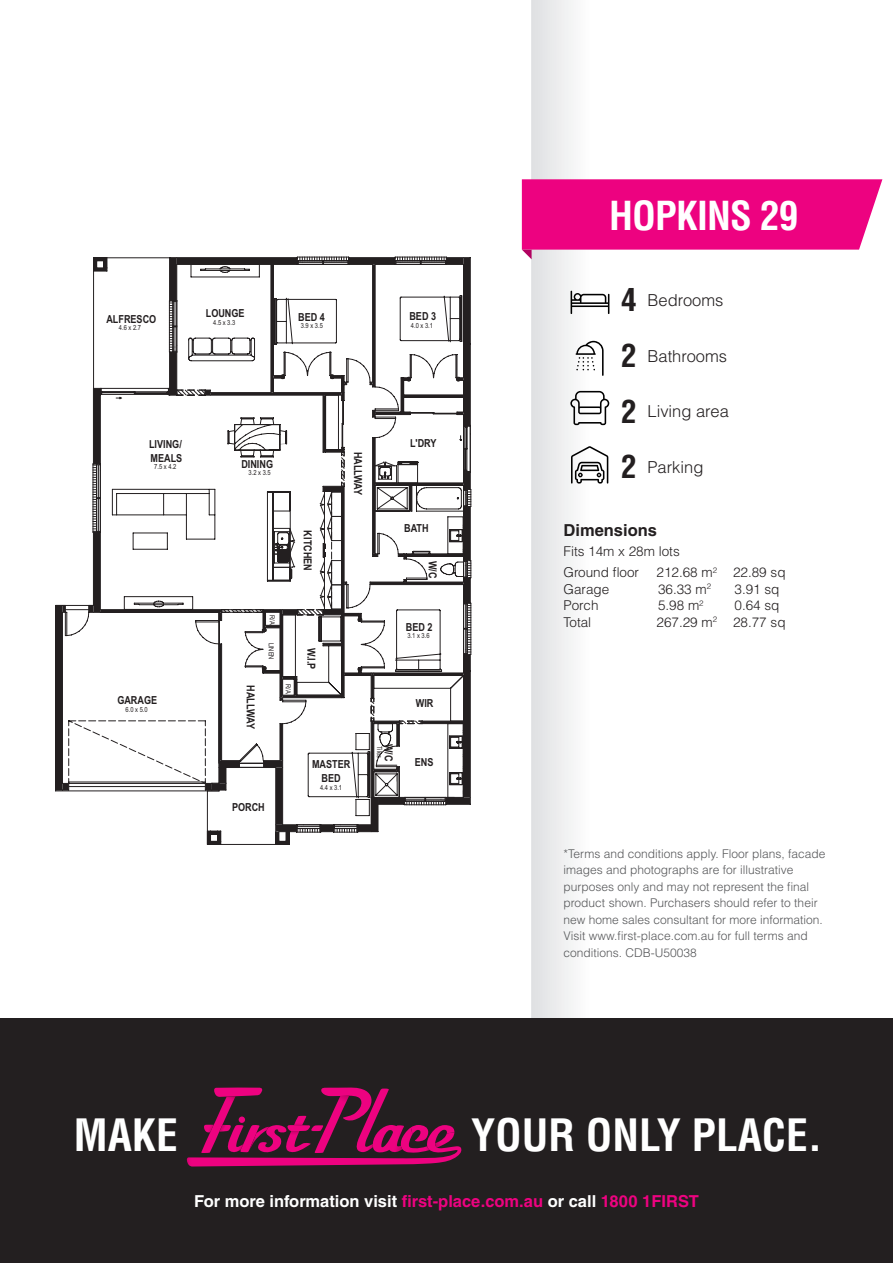
<style>
.page{position:relative;width:893px;height:1263px;background:#fff}
.page>*{position:absolute;margin:0;border:0;box-sizing:border-box;transform-origin:0 0}
.t1{font:700 condensed 43.5px "Helvetica LT Std";color:#fff}
.t2{font:700 condensed 39px "Helvetica LT Std";letter-spacing:-.02em;color:#fff}
.t3{font:700 condensed 31.2px "Helvetica LT Std";color:#231f20}
.t4{font:700 16.5px "Helvetica LT Std";color:#fff}
.t5{font:300 16.5px "Helvetica LT Std";color:#231f20}
.t6{font:700 16.5px "Helvetica LT Std";color:#231f20}
.t7{font:300 13.5px "Helvetica LT Std";color:#231f20}
.t8{font:300 12px/16.5px "Helvetica LT Std";color:#57585a}
.t9{font:700 11.1px/14.1px "Arial Narrow";color:#231f20}
.t10{font:700 11.1px "Arial Narrow";letter-spacing:-.025em;color:#231f20}
.t11{font:7.05px "Arial Narrow";color:#231f20}
.s1{color:#ed0280}
</style>
<div class="page">
<div style="left:0;top:1018px;width:893px;height:245px;background:#231f20"></div>
<svg style="left:186px;top:1087px;width:276px;height:79px"></svg>
<svg style="left:571px;top:291px;width:38px;height:23px"></svg>
<svg style="left:576px;top:341px;width:28px;height:35px"></svg>
<svg style="left:570px;top:391px;width:39px;height:34px"></svg>
<svg style="left:571px;top:446px;width:37px;height:38px"></svg>
<svg style="left:522px;top:179px;width:360px;height:80px;background:#ef2692"></svg>
<svg style="left:55px;top:257px;width:417px;height:588px"></svg>
<svg style="left:112px;top:264px;width:174px;height:346px"></svg>
<p class="t2" style="left:609px;top:192px;width:191px">HOPKINS 29</p>
<p class="t9" style="left:106px;top:311px;width:51px">ALFRESCO</p>
<p class="t11" style="left:119px;top:322px;width:24px">4.6 x 2.7</p>
<p class="t9" style="left:206px;top:306px;width:40px">LOUNGE</p>
<p class="t11" style="left:213px;top:317px;width:24px">4.5 x 3.3</p>
<p class="t9" style="left:298px;top:309px;width:28px">BED 4</p>
<p class="t11" style="left:301px;top:320px;width:24px">3.9 x 3.5</p>
<p class="t9" style="left:149px;top:436px;width:35px">LIVING/<br>MEALS</p>
<p class="t11" style="left:154px;top:462px;width:24px">7.5 x 4.2</p>
<p class="t9" style="left:241px;top:456px;width:33px">DINING</p>
<p class="t11" style="left:249px;top:468px;width:24px">3.2 x 3.5</p>
<p class="t10" style="left:367px;top:452px;width:45px;rotate:90deg">HALLWAY</p>
<p class="t9" style="left:409px;top:309px;width:28px">BED 3</p>
<p class="t11" style="left:411px;top:320px;width:24px">4.0 x 3.1</p>
<p class="t9" style="left:410px;top:435px;width:28px">L'DRY</p>
<p class="t3" style="left:621px;top:280px;width:17px">4</p>
<p class="t3" style="left:621px;top:336px;width:17px">2</p>
<p class="t3" style="left:621px;top:392px;width:17px">2</p>
<p class="t3" style="left:621px;top:447px;width:17px">2</p>
<p class="t5" style="left:647px;top:290px;width:77px">Bedrooms</p>
<p class="t5" style="left:647px;top:345px;width:81px">Bathrooms</p>
<p class="t5" style="left:647px;top:401px;width:83px">Living area</p>
<p class="t5" style="left:647px;top:457px;width:57px">Parking</p>
<p class="t11" style="left:277px;top:615px;width:11px;rotate:90deg">R/A</p>
<p class="t9" style="left:315px;top:530px;width:42px;rotate:90deg">KITCHEN</p>
<p class="t9" style="left:404px;top:521px;width:26px">BATH</p>
<p class="t9" style="left:440px;top:561px;width:19px;rotate:90deg">W/C</p>
<p class="t9" style="left:406px;top:619px;width:28px">BED 2</p>
<p class="t11" style="left:407px;top:631px;width:24px">3.1 x 3.6</p>
<p class="t6" style="left:563px;top:520px;width:95px">Dimensions</p>
<p class="t7" style="left:563px;top:543px;width:118px">Fits 14m x 28m lots</p>
<p class="t7" style="left:563px;top:564px;width:77px">Ground floor</p>
<p class="t7" style="left:656px;top:564px;width:131px">212.68 m<sup>2</sup> 22.89 sq</p>
<p class="t7" style="left:563px;top:580px;width:47px">Garage</p>
<p class="t7" style="left:658px;top:580px;width:55px">36.33 m<sup>2</sup></p>
<p class="t7" style="left:734px;top:580px;width:47px">3.91 sq</p>
<p class="t7" style="left:563px;top:597px;width:37px">Porch</p>
<p class="t7" style="left:658px;top:597px;width:47px">5.98 m<sup>2</sup></p>
<p class="t7" style="left:734px;top:597px;width:47px">0.64 sq</p>
<p class="t7" style="left:563px;top:613px;width:29px">Total</p>
<p class="t7" style="left:656px;top:613px;width:131px">267.29 m<sup>2</sup> 28.77 sq</p>
<p class="t11" style="left:276px;top:643px;width:18px;rotate:90deg">LINEN</p>
<p class="t9" style="left:319px;top:648px;width:23px;rotate:90deg">W.I.P</p>
<p class="t9" style="left:117px;top:693px;width:41px">GARAGE</p>
<p class="t11" style="left:126px;top:704px;width:24px">6.0 x 5.0</p>
<p class="t10" style="left:259px;top:685px;width:45px;rotate:90deg">HALLWAY</p>
<p class="t11" style="left:293px;top:684px;width:11px;rotate:90deg">R/A</p>
<p class="t9" style="left:416px;top:696px;width:19px">WIR</p>
<p class="t9" style="left:312px;top:757px;width:40px;text-align:center">MASTER<br>BED</p>
<p class="t11" style="left:320px;top:782px;width:24px">4.4 x 3.1</p>
<p class="t9" style="left:396px;top:744px;width:19px;rotate:90deg">W/C</p>
<p class="t11" style="left:385px;top:746px;width:14px;rotate:90deg">Tiles</p>
<p class="t9" style="left:415px;top:755px;width:20px">ENS</p>
<p class="t9" style="left:232px;top:799px;width:34px">PORCH</p>
<p class="t8" style="left:563px;top:845px;width:263px">*Terms and conditions apply. Floor plans, facade images and photographs are for illustrative purposes only and may not represent the final product shown. Purchasers should refer to their new home sales consultant for more information.<br>Visit www.first-place.com.au for full terms and conditions. CDB-U50038</p>
<h1 class="t1" style="left:74px;top:1107px;width:105px">MAKE</h1>
<h1 class="t1" style="left:471px;top:1108px;width:353px">YOUR ONLY PLACE.</h1>
<h3 class="t4" style="left:194px;top:1191px;width:506px">For more information visit <span class="s1">first-place.com.au</span> or call <span class="s1">1800 1FIRST</span></h3>
</div>
